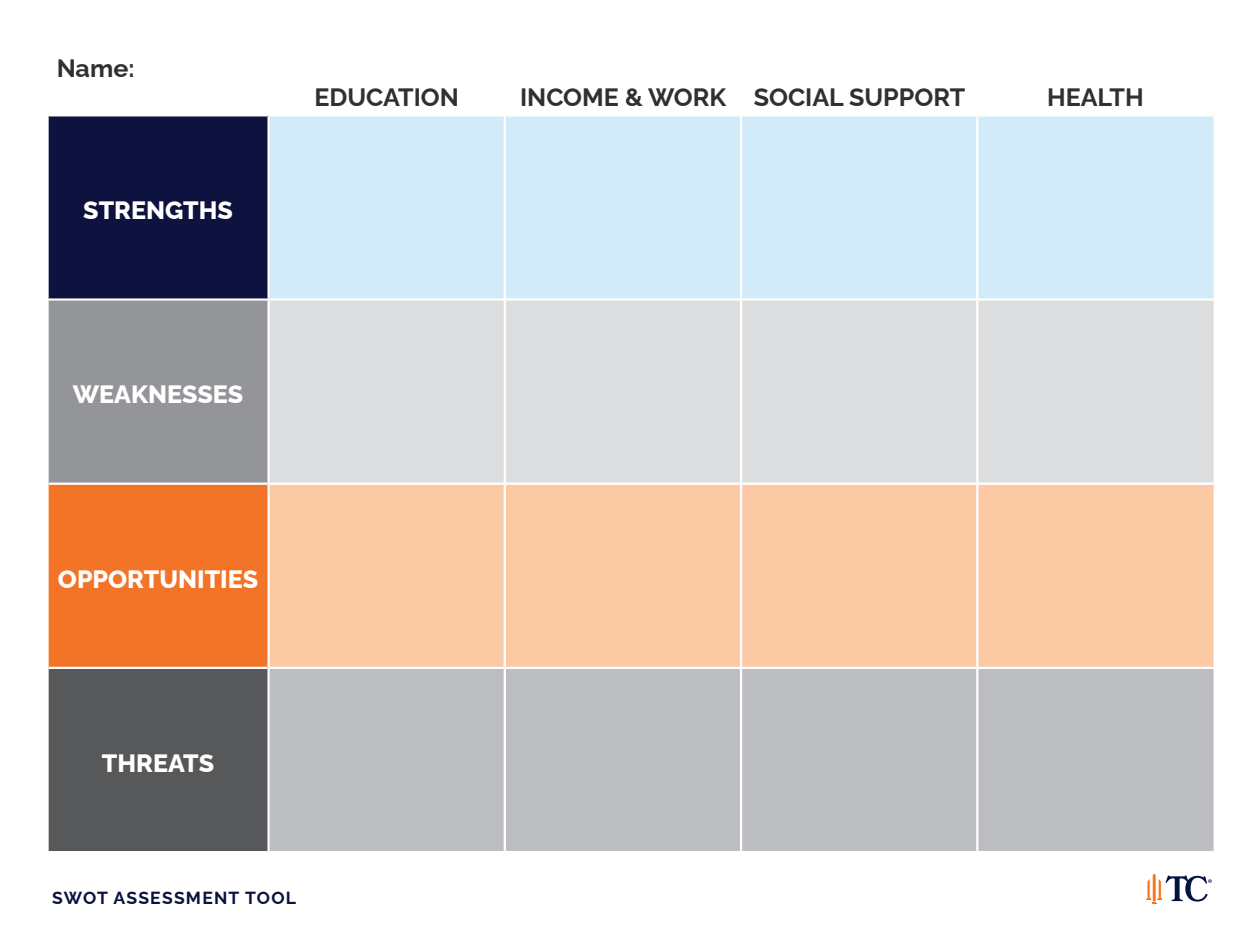
<style>
.page{position:relative;width:1260px;height:945px;background:#fff}
.page>*{position:absolute;margin:0;border:0;box-sizing:border-box;transform-origin:0 0}
.t1{font:700 25.03px "Raleway";color:#312f30}
.t2{font:800 25.03px "Raleway";color:#fff}
.t3{font:700 17.5px "Raleway";letter-spacing:.07em;color:#0c123e}
</style>
<div class="page">
<div style="left:48px;top:115px;width:221px;height:185px;background:#0d133e"></div>
<div style="left:270px;top:116px;width:944px;height:182px;background:#d1ebf9"></div>
<div style="left:48px;top:300px;width:221px;height:184px;background:#939598"></div>
<div style="left:270px;top:301px;width:944px;height:182px;background:#dcdddf"></div>
<div style="left:48px;top:484px;width:221px;height:184px;background:#f37327"></div>
<div style="left:270px;top:485px;width:944px;height:182px;background:#fcc9a5"></div>
<div style="left:48px;top:668px;width:221px;height:184px;background:#57585a"></div>
<div style="left:270px;top:669px;width:944px;height:182px;background:#bcbdc0"></div>
<hr style="left:46px;top:114px;width:223px;height:2px;background:#fff">
<hr style="left:504px;top:116px;width:2px;height:182px;background:#fff">
<hr style="left:740px;top:116px;width:2px;height:182px;background:#fff">
<hr style="left:976px;top:116px;width:2px;height:182px;background:#fff">
<hr style="left:504px;top:301px;width:2px;height:182px;background:#fff">
<hr style="left:740px;top:301px;width:2px;height:182px;background:#fff">
<hr style="left:976px;top:301px;width:2px;height:182px;background:#fff">
<hr style="left:49px;top:483px;width:218px;height:2px;background:#fff">
<hr style="left:504px;top:485px;width:2px;height:182px;background:#fff">
<hr style="left:740px;top:485px;width:2px;height:182px;background:#fff">
<hr style="left:976px;top:485px;width:2px;height:182px;background:#fff">
<hr style="left:49px;top:667px;width:218px;height:2px;background:#fff">
<hr style="left:504px;top:669px;width:2px;height:182px;background:#fff">
<hr style="left:740px;top:669px;width:2px;height:182px;background:#fff">
<hr style="left:976px;top:669px;width:2px;height:182px;background:#fff">
<hr style="left:46px;top:298px;width:224px;height:3px;background:#fff">
<hr style="left:46px;top:116px;width:3px;height:182px;background:#fff">
<hr style="left:267px;top:116px;width:3px;height:182px;background:#fff">
<hr style="left:46px;top:301px;width:3px;height:183px;background:#fff">
<hr style="left:46px;top:484px;width:3px;height:184px;background:#fff">
<hr style="left:267px;top:484px;width:3px;height:184px;background:#fff">
<hr style="left:46px;top:668px;width:3px;height:183px;background:#fff">
<hr style="left:46px;top:851px;width:224px;height:2px;background:#fff">
<hr style="left:267px;top:301px;width:3px;height:183px;background:#fff">
<hr style="left:267px;top:668px;width:3px;height:183px;background:#fff">
<svg style="left:1147px;top:873px;width:65px;height:31px"></svg>
<p class="t1" style="left:57px;top:48px;width:79px">Name:</p>
<p class="t2" style="left:83px;top:190px;width:151px">STRENGTHS</p>
<p class="t2" style="left:73px;top:375px;width:172px">WEAKNESSES</p>
<p class="t1" style="left:314px;top:77px;width:146px">EDUCATION</p>
<p class="t1" style="left:520px;top:77px;width:208px">INCOME &amp; WORK</p>
<p class="t1" style="left:754px;top:77px;width:213px">SOCIAL SUPPORT</p>
<p class="t1" style="left:1047px;top:77px;width:98px">HEALTH</p>
<p class="t2" style="left:58px;top:559px;width:202px">OPPORTUNITIES</p>
<p class="t2" style="left:102px;top:743px;width:114px">THREATS</p>
<p class="t3" style="left:52px;top:884px;width:245px">SWOT ASSESSMENT TOOL</p>
</div>
